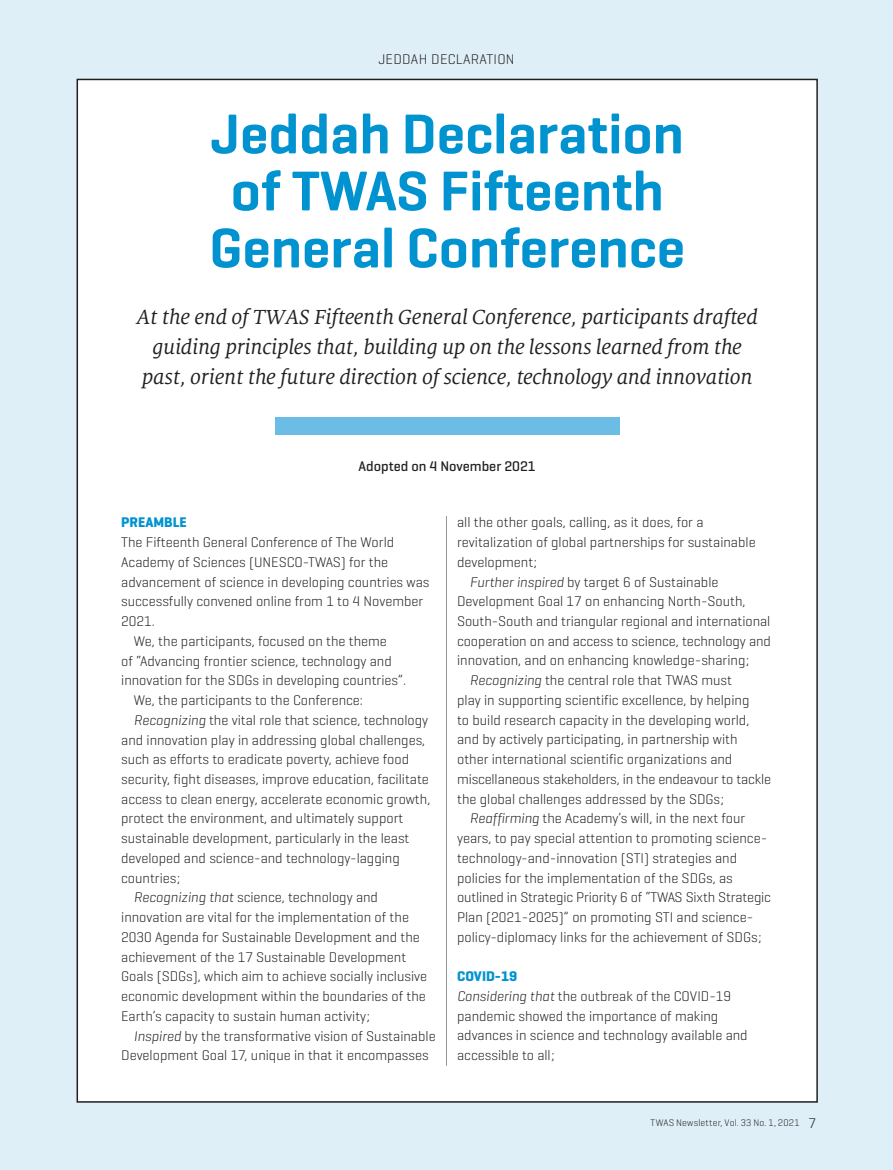
<style>
.page{position:relative;width:893px;height:1170px;background:#fff}
.page>*{position:absolute;margin:0;border:0;box-sizing:border-box;transform-origin:0 0}
.t1{font:600 57px/57px "Geogrotesque";color:#0093d0;text-align:center}
.t2{font:italic 22.5px/30px "Milo Serif OT";letter-spacing:-.01em;color:#231f20;text-align:center}
.t3{font:300 14.25px/19.6px "Geogrotesque";color:#231f20}
.t4{font:500 14.25px "Geogrotesque";color:#231f20}
.t5{font:300 14.25px "Geogrotesque";letter-spacing:.02em;color:#231f20}
.t6{font:700 14.25px "Geogrotesque";color:#0093d0}
.t7{font:300 9.75px "Geogrotesque";letter-spacing:.02em;color:#231f20}
.s1{font-style:italic}
.s2{font-weight:700;color:#0093d0}
.s3{font-size:14.25px}
</style>
<div class="page">
<div style="left:0;top:0;width:893px;height:1169px;background:#dfeff8"></div>
<div style="left:77px;top:79px;width:740px;height:1022px;background:#fff"></div>
<hr style="left:446px;top:516px;width:1px;height:549px;background:#939598">
<div style="left:275px;top:417px;width:344px;height:17px;background:#6bbde5"></div>
<p class="t5" style="left:378px;top:51px;width:138px">JEDDAH DECLARATION</p>
<h1 class="t1" style="left:209px;top:105px;width:477px">Jeddah Declaration of TWAS Fifteenth<br>General Conference</h1>
<h2 class="t2" style="left:137px;top:302px;width:623px">At the end of TWAS Fifteenth General Conference, participants drafted guiding principles that, building up on the lessons learned from the past, orient the future direction of science, technology and innovation</h2>
<p class="t4" style="left:359px;top:457px;width:179px">Adopted on 4 November 2021</p>
<p class="t6" style="left:121px;top:513px;width:67px">PREAMBLE</p>
<p class="t3" style="left:121px;top:532px;width:275px">The Fifteenth General Conference of The World</p>
<p class="t3" style="left:121px;top:551px;width:269px">Academy of Sciences (UNESCO-TWAS) for the</p>
<p class="t3" style="left:121px;top:571px;width:310px">advancement of science in developing countries was</p>
<p class="t3" style="left:121px;top:591px;width:304px">successfully convened online from 1 to 4 November</p>
<p class="t3" style="left:121px;top:611px;width:35px">2021.</p>
<p class="t3" style="left:134px;top:630px;width:254px">We, the participants, focused on the theme</p>
<p class="t3" style="left:121px;top:650px;width:272px">of “Advancing frontier science, technology and</p>
<p class="t3" style="left:121px;top:670px;width:287px">innovation for the SDGs in developing countries”.</p>
<p class="t3" style="left:134px;top:689px;width:230px">We, the participants to the Conference:</p>
<p class="t3" style="left:134px;top:709px;width:296px"><span class="s1">Recognizing</span> the vital role that science, technology</p>
<p class="t3" style="left:121px;top:729px;width:306px">and innovation play in addressing global challenges,</p>
<p class="t3" style="left:121px;top:749px;width:289px">such as efforts to eradicate poverty, achieve food</p>
<p class="t3" style="left:121px;top:768px;width:309px">security, fight diseases, improve education, facilitate</p>
<p class="t3" style="left:121px;top:788px;width:311px">access to clean energy, accelerate economic growth,</p>
<p class="t3" style="left:121px;top:808px;width:284px">protect the environment, and ultimately support</p>
<p class="t3" style="left:121px;top:828px;width:290px">sustainable development, particularly in the least</p>
<p class="t3" style="left:121px;top:847px;width:280px">developed and science-and technology-lagging</p>
<p class="t3" style="left:121px;top:867px;width:61px">countries;</p>
<p class="t3" style="left:134px;top:887px;width:246px"><span class="s1">Recognizing that</span> science, technology and</p>
<p class="t3" style="left:121px;top:906px;width:289px">innovation are vital for the implementation of the</p>
<p class="t3" style="left:121px;top:926px;width:300px">2030 Agenda for Sustainable Development and the</p>
<p class="t3" style="left:121px;top:946px;width:287px">achievement of the 17 Sustainable Development</p>
<p class="t3" style="left:121px;top:966px;width:307px">Goals (SDGs), which aim to achieve socially inclusive</p>
<p class="t3" style="left:121px;top:985px;width:306px">economic development within the boundaries of the</p>
<p class="t3" style="left:121px;top:1005px;width:250px">Earth’s capacity to sustain human activity;</p>
<p class="t3" style="left:134px;top:1025px;width:303px"><span class="s1">Inspired</span> by the transformative vision of Sustainable</p>
<p class="t3" style="left:121px;top:1044px;width:309px">Development Goal 17, unique in that it encompasses</p>
<p class="t3" style="left:457px;top:512px;width:248px">all the other goals, calling, as it does, for a</p>
<p class="t3" style="left:457px;top:532px;width:300px">revitalization of global partnerships for sustainable</p>
<p class="t3" style="left:457px;top:551px;width:81px">development;</p>
<p class="t3" style="left:470px;top:571px;width:250px"><span class="s1">Further inspired</span> by target 6 of Sustainable</p>
<p class="t3" style="left:457px;top:591px;width:290px">Development Goal 17 on enhancing North-South,</p>
<p class="t3" style="left:457px;top:610px;width:315px">South-South and triangular regional and international</p>
<p class="t3" style="left:457px;top:630px;width:315px">cooperation on and access to science, technology and</p>
<p class="t3" style="left:457px;top:650px;width:294px">innovation, and on enhancing knowledge-sharing;</p>
<p class="t3" style="left:470px;top:670px;width:264px"><span class="s1">Recognizing</span> the central role that TWAS must</p>
<p class="t3" style="left:457px;top:689px;width:294px">play in supporting scientific excellence, by helping</p>
<p class="t3" style="left:457px;top:709px;width:294px">to build research capacity in the developing world,</p>
<p class="t3" style="left:457px;top:729px;width:282px">and by actively participating, in partnership with</p>
<p class="t3" style="left:457px;top:749px;width:277px">other international scientific organizations and</p>
<p class="t3" style="left:457px;top:768px;width:316px">miscellaneous stakeholders, in the endeavour to tackle</p>
<p class="t3" style="left:457px;top:788px;width:268px">the global challenges addressed by the SDGs;</p>
<p class="t3" style="left:470px;top:808px;width:277px"><span class="s1">Reaffirming</span> the Academy’s will, in the next four</p>
<p class="t3" style="left:457px;top:827px;width:312px">years, to pay special attention to promoting science-</p>
<p class="t3" style="left:457px;top:847px;width:282px">technology-and-innovation (STI) strategies and</p>
<p class="t3" style="left:457px;top:867px;width:277px">policies for the implementation of the SDGs, as</p>
<p class="t3" style="left:457px;top:887px;width:315px">outlined in Strategic Priority 6 of “TWAS Sixth Strategic</p>
<p class="t3" style="left:457px;top:906px;width:298px">Plan (2021-2025)” on promoting STI and science-</p>
<p class="t3" style="left:457px;top:926px;width:306px">policy-diplomacy links for the achievement of SDGs;</p>
<p class="t3" style="left:457px;top:965px;width:292px"><span class="s2">COVID-19<br></span><span class="s1">Considering that</span> the outbreak of the COVID-19 pandemic showed the importance of making advances in science and technology available and accessible to all;</p>
<p class="t7" style="left:650px;top:1116px;width:167px">TWAS Newsletter, Vol. 33 No. 1, 2021 <span class="s3">7</span></p>
</div>
